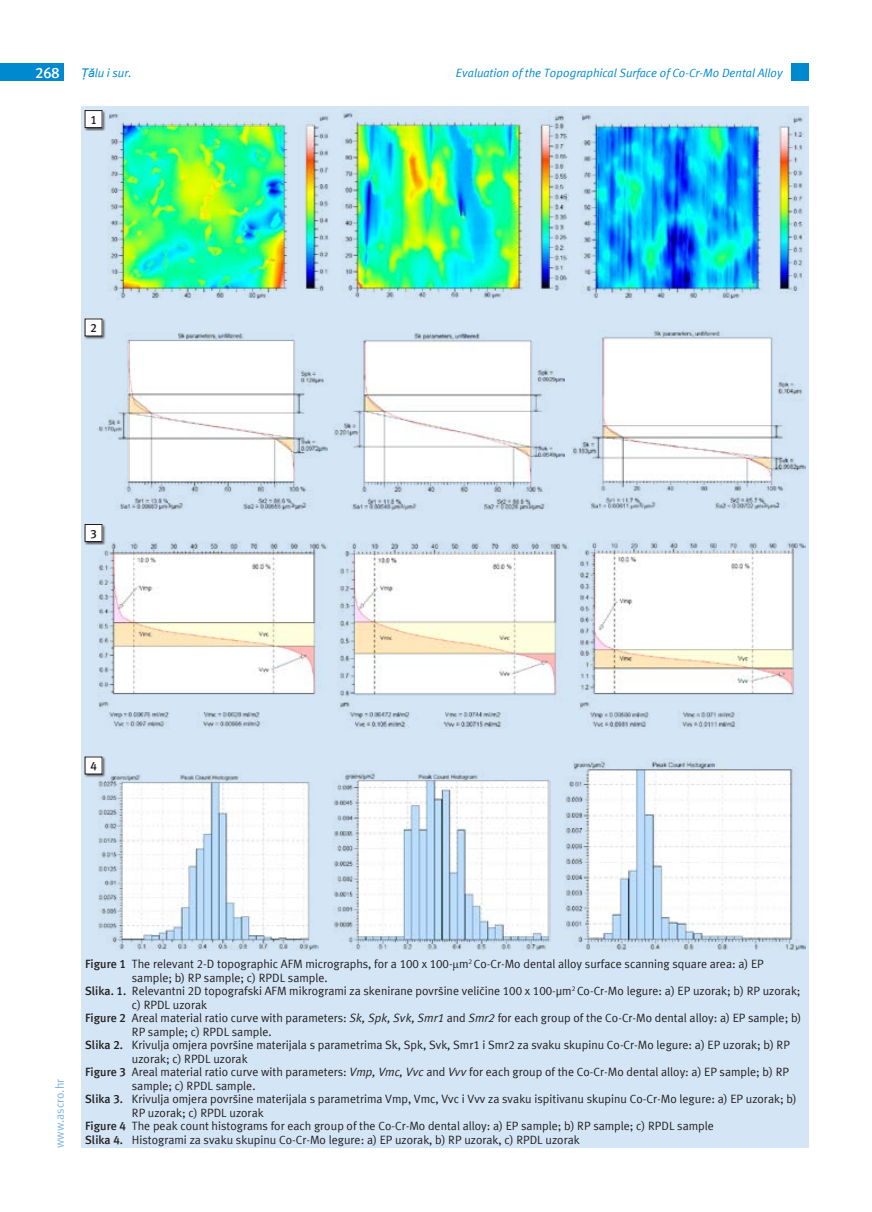
<style>
.page{position:relative;width:872px;height:1212px;background:#fff}
.page>*{position:absolute;margin:0;border:0;box-sizing:border-box;transform-origin:0 0}
.t1{font:700 15px "Meta ASC";color:#fff}
.t2{font:12px "Meta ASC";color:#231f20}
.t3{font:italic 12px "Meta ASC";color:#0089cf}
.t4{font:12px "Meta ASC";color:#77b6e4}
.t5{font:700 12px "Meta ASC";color:#231f20}
.s1{font-family:"Arial"}
.s2{font-weight:700}
.s3{font-family:"Times New Roman"}
.s4{font-style:italic}
</style>
<div class="page">
<div style="left:791px;top:64px;width:17px;height:17px;background:#0089cf"></div>
<div style="left:0;top:64px;width:64px;height:17px;background:#0089cf"></div>
<div style="left:81px;top:106px;width:727px;height:910px;background:#d4e6f6"></div>
<img style="left:564px;top:759px;width:241px;height:192px">
<img style="left:332px;top:771px;width:219px;height:180px">
<img style="left:97px;top:774px;width:222px;height:177px">
<img style="left:579px;top:540px;width:226px;height:188px">
<img style="left:338px;top:542px;width:230px;height:186px">
<img style="left:97px;top:541px;width:230px;height:187px">
<img style="left:571px;top:329px;width:234px;height:181px">
<img style="left:334px;top:332px;width:231px;height:178px">
<img style="left:97px;top:333px;width:230px;height:177px">
<img style="left:580px;top:114px;width:225px;height:185px">
<img style="left:341px;top:111px;width:227px;height:188px">
<img style="left:108px;top:112px;width:221px;height:187px">
<div style="left:81px;top:955px;width:727px;height:193px;background:#d4e6f6"></div>
<div style="left:84px;top:110px;width:21px;height:21px;background:#231f20;opacity:.75"></div>
<div style="left:85px;top:111px;width:17px;height:17px;background:#fff"></div>
<div style="left:85px;top:110px;width:17px;height:18px;border:1px solid #231f20"></div>
<div style="left:84px;top:318px;width:21px;height:21px;background:#231f20;opacity:.75"></div>
<div style="left:85px;top:319px;width:17px;height:17px;background:#fff"></div>
<div style="left:84px;top:524px;width:21px;height:21px;background:#231f20;opacity:.75"></div>
<div style="left:85px;top:524px;width:17px;height:17px;background:#fff"></div>
<div style="left:85px;top:524px;width:17px;height:18px;border:1px solid #231f20"></div>
<div style="left:84px;top:756px;width:21px;height:21px;background:#231f20;opacity:.75"></div>
<div style="left:85px;top:757px;width:17px;height:17px;background:#fff"></div>
<p class="t1" style="left:35px;top:64px;width:26px">268</p>
<p class="t3" style="left:81px;top:66px;width:52px"><span class="s1">Ţă</span>lu i sur.</p>
<p class="t3" style="left:456px;top:66px;width:328px">Evaluation of the Topographical Surface of Co-Cr-Mo Dental Alloy</p>
<p class="t5" style="left:90px;top:113px;width:8px">1</p>
<p class="t5" style="left:90px;top:321px;width:8px">2</p>
<p class="t5" style="left:90px;top:527px;width:8px">3</p>
<p class="t5" style="left:90px;top:759px;width:8px">4</p>
<p class="t4" style="left:53px;top:1148px;width:71px;rotate:-90deg">www.ascro.hr</p>
<p class="t2" style="left:85px;top:957px;width:680px"><span class="s2">Figure 1</span> The relevant 2-D topographic AFM micrographs, for a 100 x 100-<span class="s3">μ</span>m<sup>2</sup> Co-Cr-Mo dental alloy surface scanning square area: a) EP</p>
<p class="t2" style="left:132px;top:971px;width:197px">sample; b) RP sample; c) RPDL sample.</p>
<p class="t2" style="left:85px;top:984px;width:717px"><span class="s2">Slika. 1.</span> Relevantni 2D topografski AFM mikrogrami za skenirane površine veličine 100 x 100-μm<sup>2</sup> Co-Cr-Mo legure: a) EP uzorak; b) RP uzorak;</p>
<p class="t2" style="left:132px;top:998px;width:77px">c) RPDL uzorak</p>
<p class="t2" style="left:85px;top:1011px;width:718px"><span class="s2">Figure 2</span> Areal material ratio curve with parameters: <span class="s4">Sk, Spk, Svk, Smr1</span> and <span class="s4">Smr2</span> for each group of the Co-Cr-Mo dental alloy: a) EP sample; b)</p>
<p class="t2" style="left:132px;top:1025px;width:141px">RP sample; c) RPDL sample.</p>
<p class="t2" style="left:85px;top:1038px;width:706px"><span class="s2">Slika 2.</span> Krivulja omjera površine materijala s parametrima Sk, Spk, Svk, Smr1 i Smr2 za svaku skupinu Co-Cr-Mo legure: a) EP uzorak; b) RP</p>
<p class="t2" style="left:132px;top:1052px;width:117px">uzorak; c) RPDL uzorak</p>
<p class="t2" style="left:85px;top:1065px;width:705px"><span class="s2">Figure 3</span> Areal material ratio curve with parameters: <span class="s4">Vmp, Vmc, Vvc</span> and <span class="s4">Vvv</span> for each group of the Co-Cr-Mo dental alloy: a) EP sample; b) RP</p>
<p class="t2" style="left:132px;top:1079px;width:125px">sample; c) RPDL sample.</p>
<p class="t2" style="left:85px;top:1092px;width:713px"><span class="s2">Slika 3.</span> Krivulja omjera površine materijala s parametrima Vmp, Vmc, Vvc i Vvv za svaku ispitivanu skupinu Co-Cr-Mo legure: a) EP uzorak; b)</p>
<p class="t2" style="left:132px;top:1106px;width:133px">RP uzorak; c) RPDL uzorak</p>
<p class="t2" style="left:85px;top:1119px;width:630px"><span class="s2">Figure 4</span> The peak count histograms for each group of the Co-Cr-Mo dental alloy: a) EP sample; b) RP sample; c) RPDL sample</p>
<p class="t2" style="left:85px;top:1133px;width:496px"><span class="s2">Slika 4.</span> Histogrami za svaku skupinu Co-Cr-Mo legure: a) EP uzorak, b) RP uzorak, c) RPDL uzorak</p>
</div>
